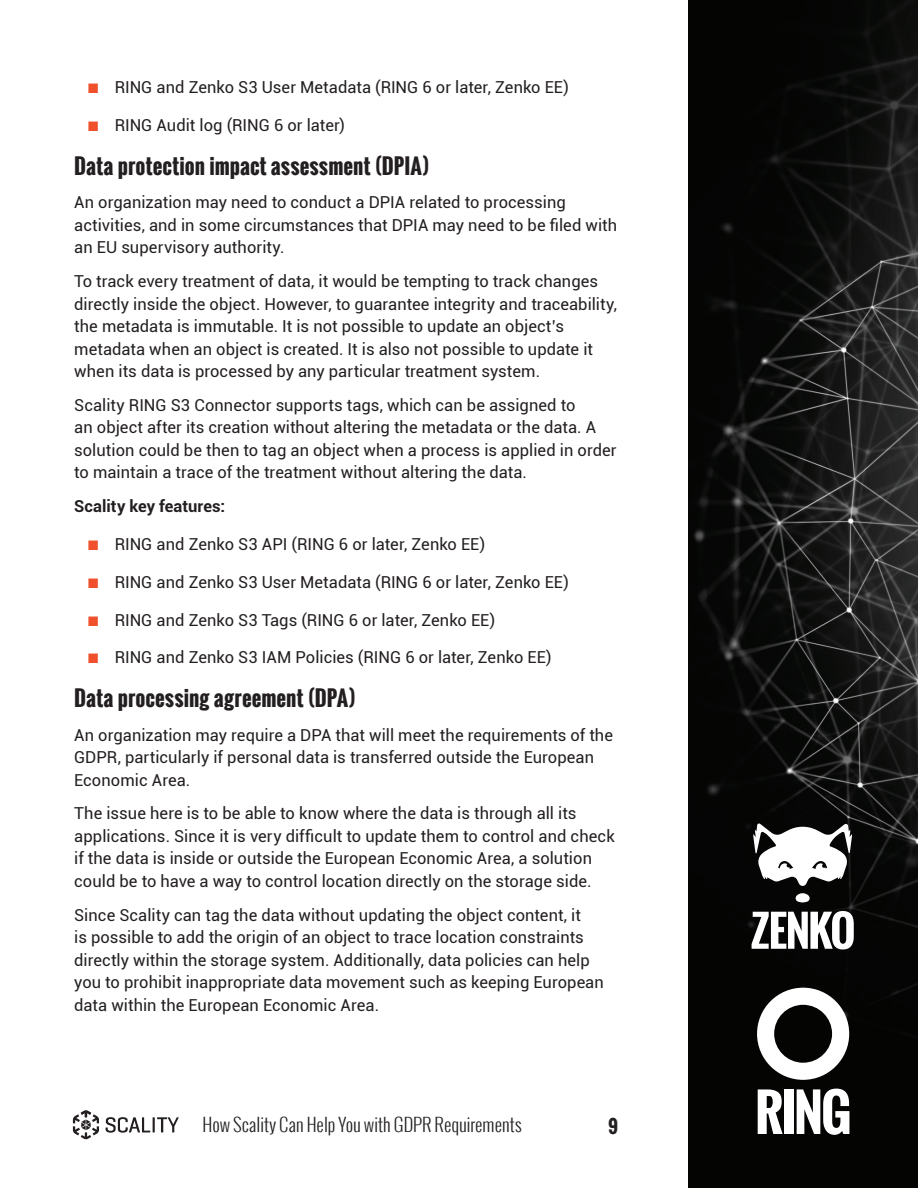
<style>
.page{position:relative;width:918px;height:1188px;background:#fff}
.page>*{position:absolute;margin:0;border:0;box-sizing:border-box;transform-origin:0 0}
.subsubhead{font:700 21px "Oswald";letter-spacing:.01em;color:#231f20}
.t1{font:300 18px "Oswald";color:#231f20}
.t2{font:700 18px "Oswald";color:#231f20}
._02_Body{font:16.5px/22.5px "Roboto";color:#231f20}
.sub_subsubhead{font:700 16.5px "Roboto";letter-spacing:.005em;color:#231f20}
.s1{font-family:"Proxima Nova";color:#f0502b}
</style>
<div class="page">
<img style="left:688px;top:0;width:230px;height:1188px">
<svg style="left:758px;top:1089px;width:25px;height:45px"></svg>
<div style="left:784px;top:1089px;width:9px;height:45px;background:#fff"></div>
<svg style="left:797px;top:1089px;width:52px;height:46px"></svg>
<svg style="left:757px;top:988px;width:92px;height:92px"></svg>
<svg style="left:752px;top:911px;width:102px;height:38px"></svg>
<svg style="left:796px;top:893px;width:14px;height:9px"></svg>
<svg style="left:753px;top:823px;width:99px;height:63px"></svg>
<svg style="left:106px;top:1117px;width:73px;height:16px"></svg>
<svg style="left:73px;top:1110px;width:26px;height:29px"></svg>
<p class="_02_Body" style="left:88px;top:76px;width:483px"><span class="s1">■</span> RING and Zenko S3 User Metadata (RING 6 or later, Zenko EE)</p>
<p class="_02_Body" style="left:88px;top:113px;width:259px"><span class="s1">■</span> RING Audit log (RING 6 or later)</p>
<p class="subsubhead" style="left:74px;top:150px;width:357px">Data protection impact assessment (DPIA)</p>
<p class="_02_Body" style="left:74px;top:191px;width:544px">An organization may need to conduct a DPIA related to processing activities, and in some circumstances that DPIA may need to be filed with an EU supervisory authority.</p>
<p class="_02_Body" style="left:74px;top:269px;width:544px">To track every treatment of data, it would be tempting to track changes directly inside the object. However, to guarantee integrity and traceability, the metadata is immutable. It is not possible to update an object’s metadata when an object is created. It is also not possible to update it when its data is processed by any particular treatment system.</p>
<p class="_02_Body" style="left:74px;top:393px;width:544px">Scality RING S3 Connector supports tags, which can be assigned to<br>an object after its creation without altering the metadata or the data. A solution could be then to tag an object when a process is applied in order to maintain a trace of the treatment without altering the data.</p>
<p class="sub_subsubhead" style="left:74px;top:495px;width:152px">Scality key features:</p>
<p class="_02_Body" style="left:88px;top:532px;width:399px"><span class="s1">■</span> RING and Zenko S3 API (RING 6 or later, Zenko EE)</p>
<p class="_02_Body" style="left:88px;top:570px;width:483px"><span class="s1">■</span> RING and Zenko S3 User Metadata (RING 6 or later, Zenko EE)</p>
<p class="_02_Body" style="left:88px;top:608px;width:409px"><span class="s1">■</span> RING and Zenko S3 Tags (RING 6 or later, Zenko EE)</p>
<p class="_02_Body" style="left:88px;top:646px;width:466px"><span class="s1">■</span> RING and Zenko S3 IAM Policies (RING 6 or later, Zenko EE)</p>
<p class="subsubhead" style="left:74px;top:682px;width:283px">Data processing agreement (DPA)</p>
<p class="_02_Body" style="left:74px;top:723px;width:540px">An organization may require a DPA that will meet the requirements of the<br>GDPR, particularly if personal data is transferred outside the European<br>Economic Area.</p>
<p class="_02_Body" style="left:74px;top:802px;width:542px">The issue here is to be able to know where the data is through all its applications. Since it is very difficult to update them to control and check if the data is inside or outside the European Economic Area, a solution could be to have a way to control location directly on the storage side.</p>
<p class="_02_Body" style="left:74px;top:903px;width:531px">Since Scality can tag the data without updating the object content, it<br>is possible to add the origin of an object to trace location constraints directly within the storage system. Additionally, data policies can help you to prohibit inappropriate data movement such as keeping European data within the European Economic Area.</p>
<p class="t1" style="left:202px;top:1113px;width:321px">How Scality Can Help You with GDPR Requirements</p>
<p class="t2" style="left:608px;top:1113px;width:11px">9</p>
</div>
